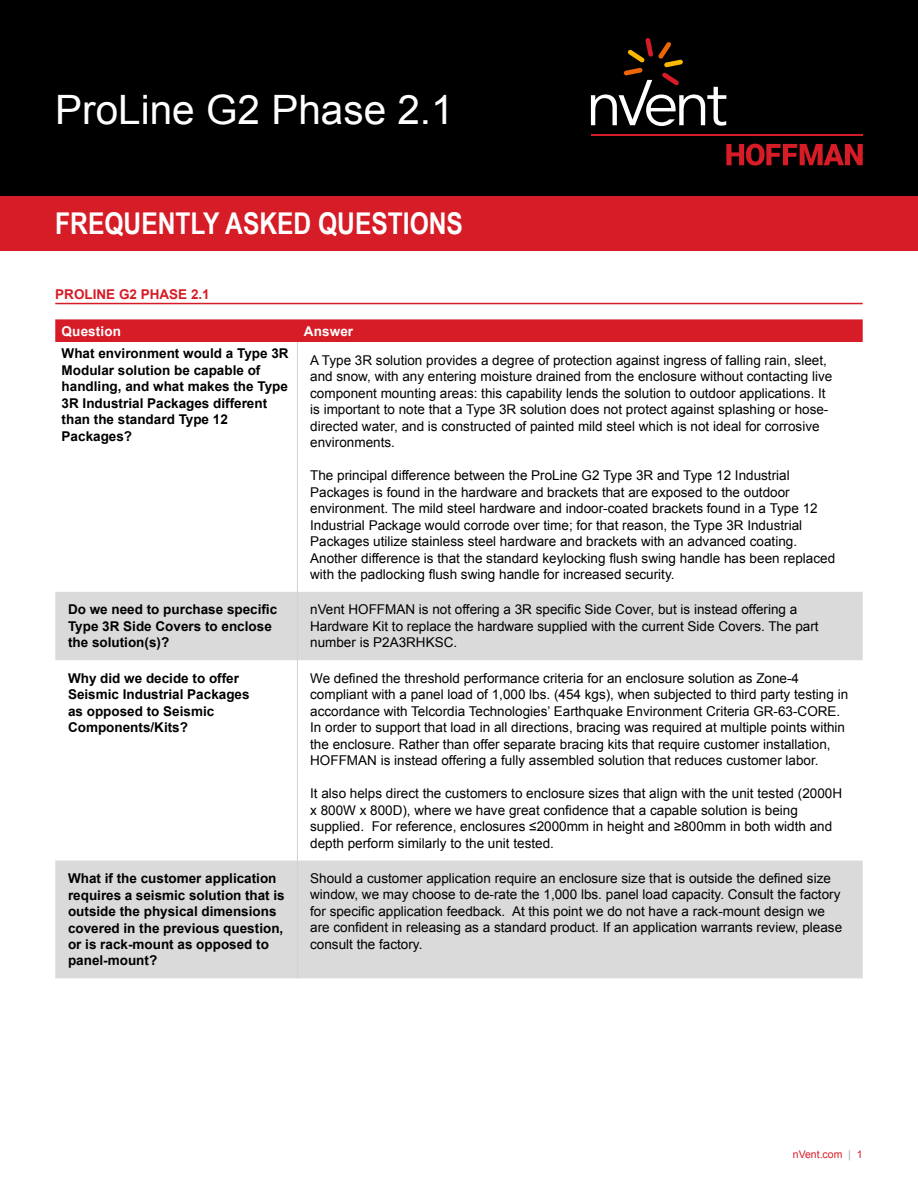
<style>
.page{position:relative;width:918px;height:1188px;background:#fff}
.page>*{position:absolute;margin:0;border:0;box-sizing:border-box;transform-origin:0 0}
.t1{font:40.5px "Arial";color:#fff}
.t2{font:700 30px "Arial Narrow";color:#fff}
.t3{font:13.5px/16.5px "Arial";color:#000}
.t4{font:700 13.5px/16.5px "Arial";color:#000}
.t5{font:700 13.5px "Arial";color:#d61c26}
.t6{font:700 13.5px "Arial";letter-spacing:.01em;color:#fff}
.t7{font:10.5px "Arial";color:#d61c26}
.s1{color:#9ea2a9}
</style>
<div class="page">
<div style="left:0;top:0;width:918px;height:196px;background:#000"></div>
<svg style="left:726px;top:144px;width:137px;height:22px"></svg>
<hr style="left:591px;top:134px;width:272px;height:2px;background:#d61c26">
<svg style="left:591px;top:38px;width:135px;height:88px"></svg>
<div style="left:0;top:196px;width:918px;height:54px;background:#d61c26"></div>
<hr style="left:55px;top:303px;width:808px;height:1px;background:#d61c26">
<div style="left:55px;top:319px;width:808px;height:23px;background:#d61c26"></div>
<svg style="left:55px;top:592px;width:808px;height:386px"></svg>
<hr style="left:297px;top:342px;width:1px;height:250px;background:#d2d2d2">
<hr style="left:297px;top:592px;width:1px;height:68px;background:#d2d2d2">
<hr style="left:297px;top:660px;width:1px;height:201px;background:#d2d2d2">
<hr style="left:297px;top:861px;width:1px;height:117px;background:#d2d2d2">
<h1 class="t1" style="left:55px;top:84px;width:400px">ProLine G2 Phase 2.1</h1>
<h2 class="t2" style="left:55px;top:201px;width:409px">FREQUENTLY ASKED QUESTIONS</h2>
<p class="t5" style="left:55px;top:285px;width:156px">PROLINE G2 PHASE 2.1</p>
<p class="t6" style="left:62px;top:322px;width:61px">Question</p>
<p class="t6" style="left:304px;top:322px;width:51px">Answer</p>
<p class="t4" style="left:62px;top:346px;width:229px">What environment would a Type 3R<br>Modular solution be capable of handling, and what makes the Type<br>3R Industrial Packages different than the standard Type 12<br>Packages?</p>
<p class="t3" style="left:310px;top:352px;width:524px">A Type 3R solution provides a degree of protection against ingress of falling rain, sleet, and snow, with any entering moisture drained from the enclosure without contacting live component mounting areas: this capability lends the solution to outdoor applications. It is important to note that a Type 3R solution does not protect against splashing or hose&shy;directed water, and is constructed of painted mild steel which is not ideal for corrosive environments.</p>
<p class="t3" style="left:310px;top:467px;width:527px">The principal difference between the ProLine G2 Type 3R and Type 12 Industrial Packages is found in the hardware and brackets that are exposed to the outdoor environment. The mild steel hardware and indoor-coated brackets found in a Type 12<br>Industrial Package would corrode over time; for that reason, the Type 3R Industrial Packages utilize stainless steel hardware and brackets with an advanced coating.<br>Another difference is that the standard keylocking flush swing handle has been replaced with the padlocking flush swing handle for increased security.</p>
<p class="t4" style="left:68px;top:602px;width:211px">Do we need to purchase specific<br>Type 3R Side Covers to enclose the solution(s)?</p>
<p class="t3" style="left:310px;top:602px;width:510px">nVent HOFFMAN is not offering a 3R specific Side Cover, but is instead offering a<br>Hardware Kit to replace the hardware supplied with the current Side Covers. The part number is P2A3RHKSC.</p>
<p class="t4" style="left:68px;top:670px;width:183px">Why did we decide to offer<br>Seismic Industrial Packages as opposed to Seismic<br>Components/Kits?</p>
<p class="t3" style="left:310px;top:670px;width:540px">We defined the threshold performance criteria for an enclosure solution as Zone-4 compliant with a panel load of 1,000 lbs. (454 kgs), when subjected to third party testing in accordance with Telcordia Technologies’ Earthquake Environment Criteria GR-63-CORE.<br>In order to support that load in all directions, bracing was required at multiple points within the enclosure. Rather than offer separate bracing kits that require customer installation, HOFFMAN is instead offering a fully assembled solution that reduces customer labor.</p>
<p class="t3" style="left:310px;top:785px;width:533px">It also helps direct the customers to enclosure sizes that align with the unit tested (2000H x 800W x 800D), where we have great confidence that a capable solution is being supplied. For reference, enclosures ≤2000mm in height and ≥800mm in both width and depth perform similarly to the unit tested.</p>
<p class="t4" style="left:68px;top:870px;width:218px">What if the customer application requires a seismic solution that is outside the physical dimensions covered in the previous question, or is rack-mount as opposed to panel-mount?</p>
<p class="t3" style="left:310px;top:870px;width:534px">Should a customer application require an enclosure size that is outside the defined size window, we may choose to de-rate the 1,000 lbs. panel load capacity. Consult the factory for specific application feedback. At this point we do not have a rack-mount design we are confident in releasing as a standard product. If an application warrants review, please consult the factory.</p>
<p class="t7" style="left:793px;top:1148px;width:71px">nVent.com <span class="s1">|</span> 1</p>
</div>
